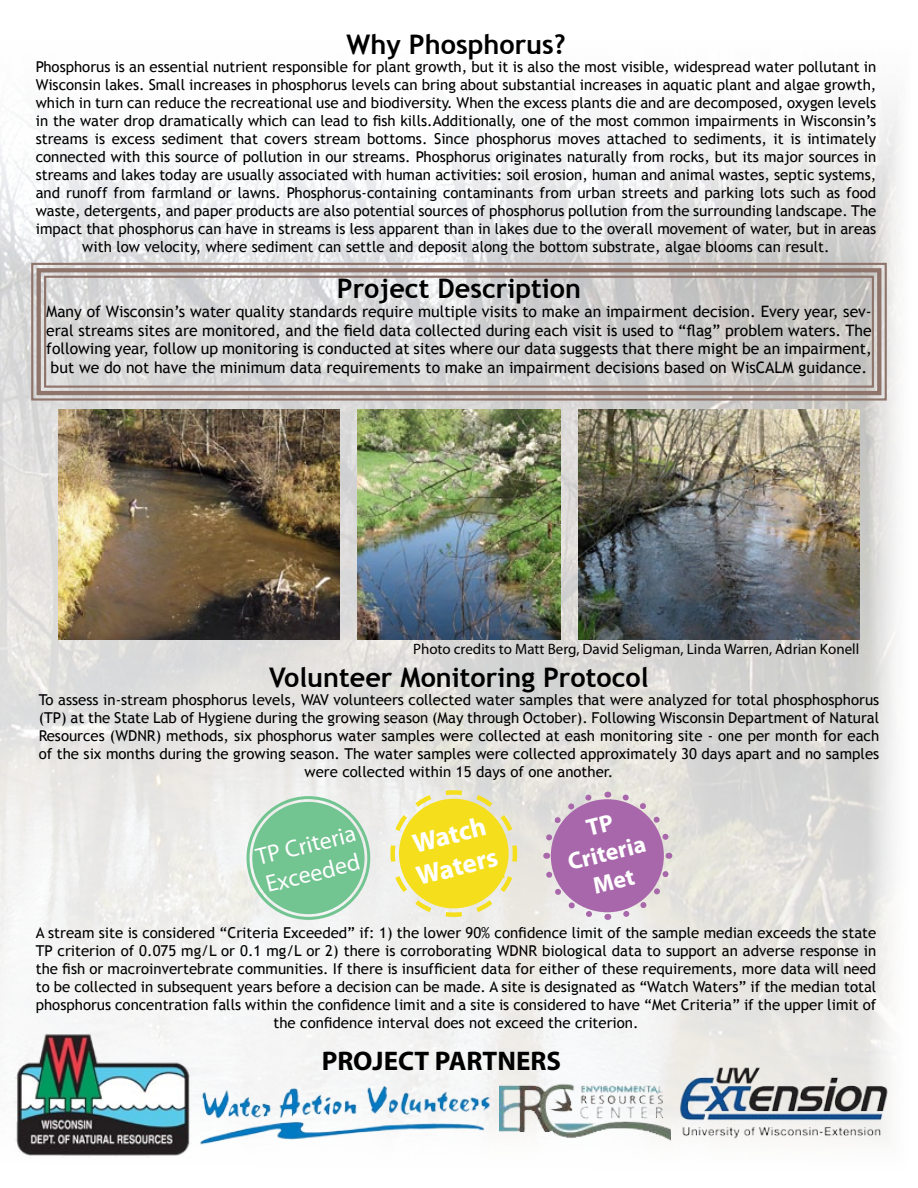
<style>
.page{position:relative;width:918px;height:1188px;background:#fff}
.page>*{position:absolute;margin:0;border:0;box-sizing:border-box;transform-origin:0 0}
.t1{font:700 27px "Trebuchet MS";color:#000}
.t2{font:700 27px "Myriad Pro";color:#000}
.t3{font:700 27px/32.4px "Myriad Pro";color:#fff}
.t4{font:24px/28.8px "Myriad Pro";color:#fff}
.t5{font:700 24px/28.8px "Myriad Pro";color:#fff;text-align:center}
.t6{font:15.75px/18.9px "Trebuchet MS";color:#000;text-align:justify}
.t7{font:15px/18px "Trebuchet MS";color:#000;text-align:center}
.t8{font:15px "Myriad Pro";color:#000}
</style>
<div class="page">
<img style="left:0;top:98px;width:900px;height:1060px">
<svg style="left:619px;top:853px;width:56px;height:68px;background:#e2dbdb"></svg>
<svg style="left:607px;top:789px;width:66px;height:55px;background:#e1d9d7"></svg>
<svg style="left:540px;top:790px;width:56px;height:69px;background:#dad2d6"></svg>
<svg style="left:542px;top:867px;width:66px;height:56px;background:#e6dfe3"></svg>
<div style="left:552px;top:800px;width:111px;height:112px;background:#a867ab;border-radius:50%"></div>
<div style="left:551px;top:799px;width:113px;height:113px;border:2px solid #a867ab;border-radius:50%"></div>
<svg style="left:388px;top:788px;width:131px;height:131px;background:#f0e36d"></svg>
<div style="left:247px;top:796px;width:123px;height:124px;border:3px solid #72c491;border-radius:50%"></div>
<div style="left:253px;top:803px;width:111px;height:110px;background:#72c491;border-radius:50%"></div>
<div style="left:252px;top:802px;width:113px;height:112px;border:2px solid #72c491;border-radius:50%"></div>
<img style="left:15px;top:1033px;width:177px;height:124px">
<img style="left:671px;top:1064px;width:226px;height:77px">
<img style="left:198px;top:1081px;width:294px;height:68px">
<img style="left:499px;top:1082px;width:172px;height:63px">
<svg style="left:30px;top:262px;width:858px;height:140px;background:#d1cfcf"></svg>
<div style="left:37px;top:268px;width:844px;height:127px;border:4px solid #8e746a"></div>
<div style="left:44px;top:276px;width:830px;height:112px;border:2px solid #8e746a"></div>
<img style="left:58px;top:410px;width:281px;height:229px">
<img style="left:358px;top:410px;width:202px;height:229px">
<img style="left:579px;top:410px;width:281px;height:229px">
<h1 class="t1" style="left:347px;top:28px;width:221px">Why Phosphorus?</h1>
<p class="t7" style="left:36px;top:58px;width:842px">Phosphorus is an essential nutrient responsible for plant growth, but it is also the most visible, widespread water pollutant in Wisconsin lakes. Small increases in phosphorus levels can bring about substantial increases in aquatic plant and algae growth, which in turn can reduce the recreational use and biodiversity. When the excess plants die and are decomposed, oxygen levels in the water drop dramatically which can lead to fish kills.Additionally, one of the most common impairments in Wisconsin’s streams is excess sediment that covers stream bottoms. Since phosphorus moves attached to sediments, it is intimately connected with this source of pollution in our streams. Phosphorus originates naturally from rocks, but its major sources in streams and lakes today are usually associated with human activities: soil erosion, human and animal wastes, septic systems, and runoff from farmland or lawns. Phosphorus-containing contaminants from urban streets and parking lots such as food waste, detergents, and paper products are also potential sources of phosphorus pollution from the surrounding landscape. The impact that phosphorus can have in streams is less apparent than in lakes due to the overall movement of water, but in areas with low velocity, where sediment can settle and deposit along the bottom substrate, algae blooms can result.</p>
<h1 class="t1" style="left:337px;top:271px;width:246px">Project Description</h1>
<p class="t6" style="left:46px;top:302px;width:827px">Many of Wisconsin’s water quality standards require multiple visits to make an impairment decision. Every year, sev&shy;eral streams sites are monitored, and the field data collected during each visit is used to “flag” problem waters. The following year, follow up monitoring is conducted at sites where our data suggests that there might be an impairment, but we do not have the minimum data requirements to make an impairment decisions based on WisCALM guidance.</p>
<p class="t8" style="left:413px;top:640px;width:448px">Photo credits to Matt Berg, David Seligman, Linda Warren, Adrian Konell</p>
<h1 class="t1" style="left:269px;top:661px;width:381px">Volunteer Monitoring Protocol</h1>
<p class="t7" style="left:39px;top:691px;width:842px">To assess in-stream phosphorus levels, WAV volunteers collected water samples that were analyzed for total phosphosphorus (TP) at the State Lab of Hygiene during the growing season (May through October). Following Wisconsin Department of Natural Resources (WDNR) methods, six phosphorus water samples were collected at eash monitoring site - one per month for each of the six months during the growing season. The water samples were collected approximately 30 days apart and no samples were collected within 15 days of one another.</p>
<h2 class="t4" style="left:253px;top:843px;width:104px;rotate:-14deg">TP Criteria<br>Exceeded</h2>
<h1 class="t3" style="left:405px;top:828px;width:84px;rotate:-14deg">Watch<br>Waters</h1>
<h2 class="t5" style="left:558px;top:820px;width:81px;rotate:-14deg">TP<br>Criteria<br>Met</h2>
<p class="t7" style="left:36px;top:924px;width:842px">A stream site is considered “Criteria Exceeded” if: 1) the lower 90% confidence limit of the sample median exceeds the state TP criterion of 0.075 mg/L or 0.1 mg/L or 2) there is corroborating WDNR biological data to support an adverse response in the fish or macroinvertebrate communities. If there is insufficient data for either of these requirements, more data will need to be collected in subsequent years before a decision can be made. A site is designated as “Watch Waters” if the median total phosphorus concentration falls within the confidence limit and a site is considered to have “Met Criteria” if the upper limit of the confidence interval does not exceed the criterion.</p>
<h1 class="t2" style="left:322px;top:1044px;width:241px">PROJECT PARTNERS</h1>
</div>
